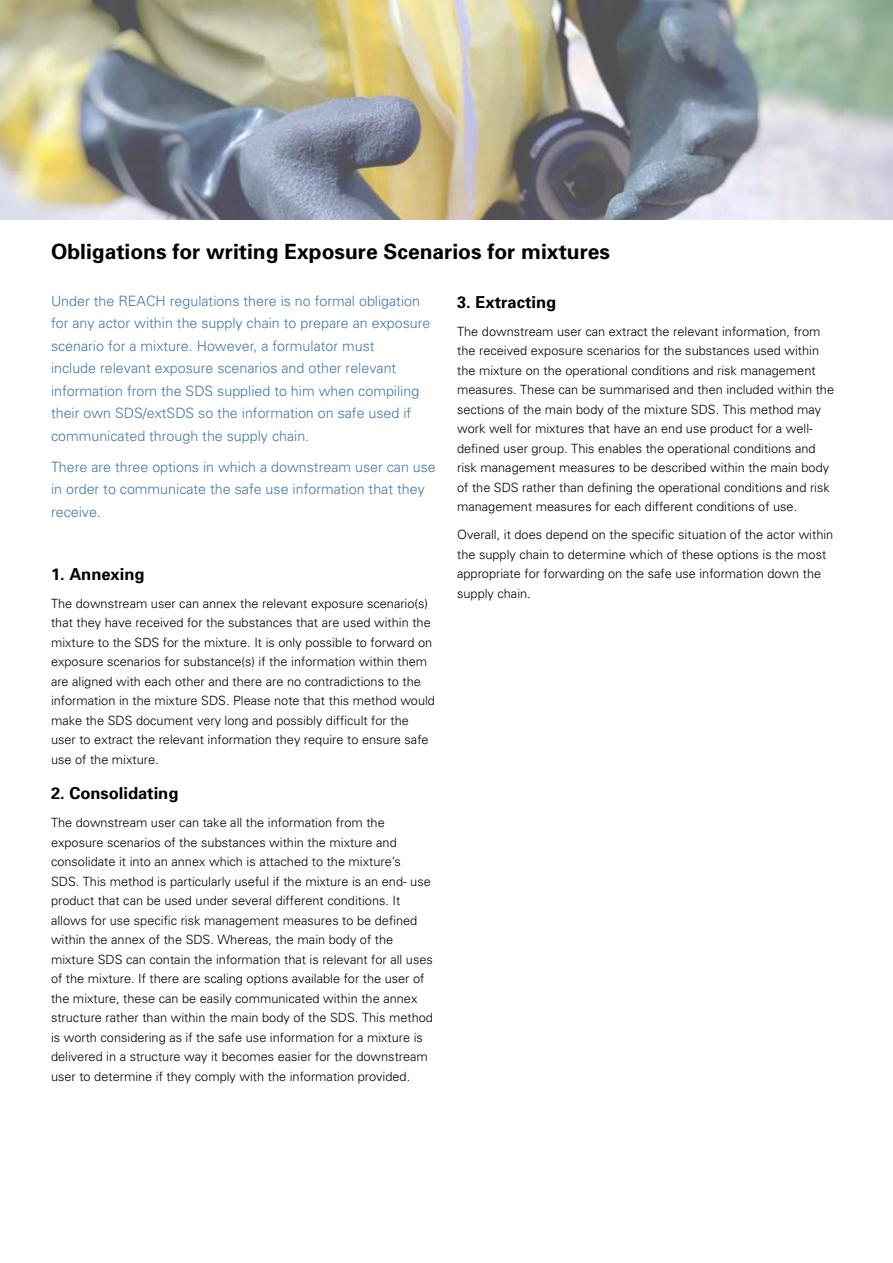
<style>
.page{position:relative;width:893px;height:1263px;background:#fff}
.page>*{position:absolute;margin:0;border:0;box-sizing:border-box;transform-origin:0 0}
.t1{font:700 21px "Univers";color:#000}
.t2{font:700 16.5px "Univers";color:#000}
.t3{font:300 14.25px/22.5px "Univers";color:#4577a7}
.t4{font:300 12.75px/19.5px "Univers";color:#000}
</style>
<div class="page">
<img style="left:0;top:0;width:893px;height:219px">
<h1 class="t1" style="left:51px;top:238px;width:560px">Obligations for writing Exposure Scenarios for mixtures</h1>
<p class="t3" style="left:51px;top:289px;width:381px">Under the REACH regulations there is no formal obligation for any actor within the supply chain to prepare an exposure scenario for a mixture. However, a formulator must<br>include relevant exposure scenarios and other relevant information from the SDS supplied to him when compiling their own SDS/extSDS so the information on safe used if communicated through the supply chain.</p>
<p class="t3" style="left:51px;top:455px;width:386px">There are three options in which a downstream user can use in order to communicate the safe use information that they receive.</p>
<p class="t2" style="left:51px;top:563px;width:95px">1. Annexing</p>
<p class="t4" style="left:51px;top:593px;width:386px">The downstream user can annex the relevant exposure scenario(s) that they have received for the substances that are used within the mixture to the SDS for the mixture. It is only possible to forward on exposure scenarios for substance(s) if the information within them are aligned with each other and there are no contradictions to the information in the mixture SDS. Please note that this method would make the SDS document very long and possibly difficult for the user to extract the relevant information they require to ensure safe use of the mixture.</p>
<p class="t2" style="left:51px;top:783px;width:129px">2. Consolidating</p>
<p class="t4" style="left:51px;top:812px;width:383px">The downstream user can take all the information from the exposure scenarios of the substances within the mixture and consolidate it into an annex which is attached to the mixture’s<br>SDS. This method is particularly useful if the mixture is an end- use product that can be used under several different conditions. It allows for use specific risk management measures to be defined within the annex of the SDS. Whereas, the main body of the mixture SDS can contain the information that is relevant for all uses of the mixture. If there are scaling options available for the user of the mixture, these can be easily communicated within the annex structure rather than within the main body of the SDS. This method is worth considering as if the safe use information for a mixture is delivered in a structure way it becomes easier for the downstream user to determine if they comply with the information provided.</p>
<p class="t2" style="left:457px;top:291px;width:101px">3. Extracting</p>
<p class="t4" style="left:457px;top:321px;width:378px">The downstream user can extract the relevant information, from the received exposure scenarios for the substances used within the mixture on the operational conditions and risk management measures. These can be summarised and then included within the sections of the main body of the mixture SDS. This method may work well for mixtures that have an end use product for a well&shy;defined user group. This enables the operational conditions and risk management measures to be described within the main body of the SDS rather than defining the operational conditions and risk management measures for each different conditions of use.</p>
<p class="t4" style="left:457px;top:524px;width:378px">Overall, it does depend on the specific situation of the actor within the supply chain to determine which of these options is the most appropriate for forwarding on the safe use information down the supply chain.</p>
</div>
